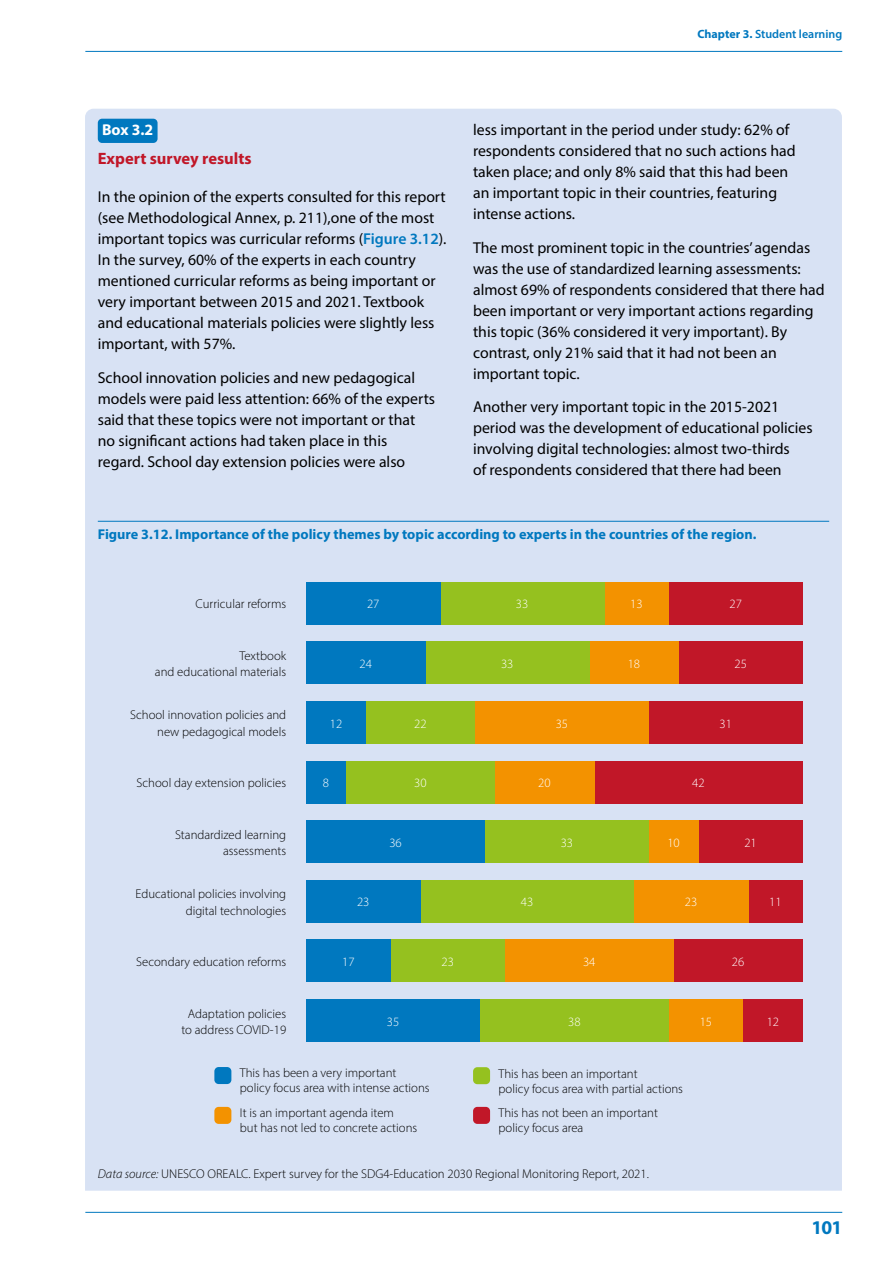
<style>
.page{position:relative;width:893px;height:1263px;background:#fff}
.page>*{position:absolute;margin:0;border:0;box-sizing:border-box;transform-origin:0 0}
.t1{font:700 19.5px "Myriad Pro";color:#0078bf}
.uns-box-title{font:700 16.5px "Myriad Pro";color:#c11728}
.uns-box-text{font:15.75px/21px "Myriad Pro";color:#000}
.uns-box-label{font:700 15.75px "Myriad Pro";color:#fff}
.Chart_Heading{font:700 14.25px "Myriad Pro";color:#0078bf}
.Chart_Text{font:300 12.75px/16.5px "Myriad Pro";color:#000;text-align:right}
.uns-chart-text-alt{font:300 12.75px "Myriad Pro";color:#000}
.Chart_Text-2{font:300 12.75px "Myriad Pro";color:#fff}
.t2{font:600 12px "Myriad Pro";color:#0078bf}
.s1{font-weight:700}
.s2{font-weight:600;color:#0078bf}
.s3{font-style:italic}
</style>
<div class="page">
<hr style="left:85px;top:51px;width:757px;height:1px;background:#0078bf">
<hr style="left:85px;top:1212px;width:757px;height:1px;background:#0078bf">
<div style="left:85px;top:491px;width:757px;height:700px;background:#d8e2f4"></div>
<div style="left:85px;top:109px;width:757px;height:388px;background:#d8e2f4;border-radius:9px"></div>
<div style="left:98px;top:119px;width:60px;height:24px;background:#0078bf;border-radius:4px"></div>
<div style="left:214px;top:1067px;width:17px;height:17px;background:#0078bf;border-radius:4px"></div>
<div style="left:473px;top:1067px;width:17px;height:17px;background:#95c11f;border-radius:4px"></div>
<div style="left:214px;top:1107px;width:17px;height:17px;background:#f39200;border-radius:4px"></div>
<div style="left:473px;top:1107px;width:17px;height:17px;background:#c11728;border-radius:4px"></div>
<hr style="left:98px;top:521px;width:731px;height:1px;background:#0078bf">
<div style="left:669px;top:582px;width:134px;height:42px;background:#c11728"></div>
<div style="left:678px;top:641px;width:125px;height:43px;background:#c11728"></div>
<div style="left:649px;top:701px;width:154px;height:43px;background:#c11728"></div>
<div style="left:594px;top:761px;width:209px;height:42px;background:#c11728"></div>
<div style="left:698px;top:820px;width:105px;height:43px;background:#c11728"></div>
<div style="left:748px;top:880px;width:55px;height:42px;background:#c11728"></div>
<div style="left:673px;top:939px;width:130px;height:43px;background:#c11728"></div>
<div style="left:743px;top:999px;width:60px;height:43px;background:#c11728"></div>
<div style="left:604px;top:582px;width:65px;height:42px;background:#f39200"></div>
<div style="left:589px;top:641px;width:90px;height:43px;background:#f39200"></div>
<div style="left:475px;top:701px;width:174px;height:43px;background:#f39200"></div>
<div style="left:495px;top:761px;width:99px;height:42px;background:#f39200"></div>
<div style="left:649px;top:820px;width:50px;height:43px;background:#f39200"></div>
<div style="left:634px;top:880px;width:114px;height:42px;background:#f39200"></div>
<div style="left:505px;top:939px;width:169px;height:43px;background:#f39200"></div>
<div style="left:669px;top:999px;width:74px;height:43px;background:#f39200"></div>
<div style="left:440px;top:582px;width:164px;height:42px;background:#95c11f"></div>
<div style="left:425px;top:641px;width:164px;height:43px;background:#95c11f"></div>
<div style="left:366px;top:701px;width:109px;height:43px;background:#95c11f"></div>
<div style="left:346px;top:761px;width:149px;height:42px;background:#95c11f"></div>
<div style="left:485px;top:820px;width:164px;height:43px;background:#95c11f"></div>
<div style="left:420px;top:880px;width:214px;height:42px;background:#95c11f"></div>
<div style="left:390px;top:939px;width:115px;height:43px;background:#95c11f"></div>
<div style="left:480px;top:999px;width:189px;height:43px;background:#95c11f"></div>
<div style="left:306px;top:582px;width:134px;height:42px;background:#0078bf"></div>
<div style="left:306px;top:641px;width:119px;height:43px;background:#0078bf"></div>
<div style="left:306px;top:701px;width:60px;height:43px;background:#0078bf"></div>
<div style="left:306px;top:761px;width:40px;height:42px;background:#0078bf"></div>
<div style="left:306px;top:820px;width:179px;height:43px;background:#0078bf"></div>
<div style="left:306px;top:880px;width:114px;height:42px;background:#0078bf"></div>
<div style="left:306px;top:939px;width:85px;height:43px;background:#0078bf"></div>
<div style="left:306px;top:999px;width:174px;height:43px;background:#0078bf"></div>
<p class="t2" style="left:697px;top:27px;width:146px"><span class="s1">Chapter 3.</span> Student learning</p>
<p class="uns-box-label" style="left:102px;top:119px;width:53px">Box 3.2</p>
<p class="uns-box-title" style="left:98px;top:148px;width:155px">Expert survey results</p>
<p class="uns-box-text" style="left:98px;top:186px;width:350px">In the opinion of the experts consulted for this report (see Methodological Annex, p. 211),one of the most important topics was curricular reforms (<span class="s2">Figure 3.12</span>).<br>In the survey, 60% of the experts in each country mentioned curricular reforms as being important or very important between 2015 and 2021. Textbook and educational materials policies were slightly less important, with 57%.</p>
<p class="uns-box-text" style="left:98px;top:367px;width:339px">School innovation policies and new pedagogical models were paid less attention: 66% of the experts said that these topics were not important or that no significant actions had taken place in this regard. School day extension policies were also</p>
<p class="uns-box-text" style="left:473px;top:119px;width:324px">less important in the period under study: 62% of respondents considered that no such actions had taken place; and only 8% said that this had been an important topic in their countries, featuring intense actions.</p>
<p class="uns-box-text" style="left:473px;top:236px;width:353px">The most prominent topic in the countries’ agendas was the use of standardized learning assessments: almost 69% of respondents considered that there had been important or very important actions regarding this topic (36% considered it very important). By contrast, only 21% said that it had not been an important topic.</p>
<p class="uns-box-text" style="left:473px;top:396px;width:341px">Another very important topic in the 2015-2021 period was the development of educational policies involving digital technologies: almost two-thirds<br>of respondents considered that there had been</p>
<p class="Chart_Heading" style="left:98px;top:524px;width:660px">Figure 3.12. Importance of the policy themes by topic according to experts in the countries of the region.</p>
<p class="Chart_Text" style="left:196px;top:595px;width:92px">Curricular reforms</p>
<p class="Chart_Text-2" style="left:367px;top:596px;width:14px">27</p>
<p class="Chart_Text-2" style="left:516px;top:596px;width:14px">33</p>
<p class="Chart_Text-2" style="left:630px;top:596px;width:14px">13</p>
<p class="Chart_Text-2" style="left:729px;top:596px;width:14px">27</p>
<p class="Chart_Text" style="left:155px;top:647px;width:133px">Textbook<br>and educational materials</p>
<p class="Chart_Text" style="left:130px;top:707px;width:158px">School innovation policies and new pedagogical models</p>
<p class="Chart_Text" style="left:137px;top:775px;width:151px">School day extension policies</p>
<p class="Chart_Text" style="left:175px;top:826px;width:113px">Standardized learning assessments</p>
<p class="Chart_Text" style="left:136px;top:886px;width:152px">Educational policies involving digital technologies</p>
<p class="Chart_Text" style="left:136px;top:954px;width:151px">Secondary education reforms</p>
<p class="Chart_Text" style="left:181px;top:1005px;width:106px;text-align:center">Adaptation policies to address COVID-19</p>
<p class="Chart_Text" style="left:240px;top:1065px;width:191px;line-height:15px;text-align:left">This has been a very important policy focus area with intense actions</p>
<p class="Chart_Text" style="left:499px;top:1065px;width:186px;line-height:15px;text-align:left">This has been an important<br>policy focus area with partial actions</p>
<p class="Chart_Text" style="left:240px;top:1105px;width:179px;line-height:15px;text-align:left">It is an important agenda item<br>but has not led to concrete actions</p>
<p class="Chart_Text" style="left:499px;top:1105px;width:161px;line-height:15px;text-align:left">This has not been an important policy focus area</p>
<p class="Chart_Text-2" style="left:360px;top:656px;width:14px">24</p>
<p class="Chart_Text-2" style="left:501px;top:656px;width:14px">33</p>
<p class="Chart_Text-2" style="left:628px;top:656px;width:14px">18</p>
<p class="Chart_Text-2" style="left:330px;top:715px;width:14px">12</p>
<p class="Chart_Text-2" style="left:414px;top:715px;width:14px">22</p>
<p class="Chart_Text-2" style="left:556px;top:715px;width:14px">35</p>
<p class="Chart_Text-2" style="left:323px;top:775px;width:8px">8</p>
<p class="Chart_Text-2" style="left:414px;top:775px;width:14px">30</p>
<p class="Chart_Text-2" style="left:538px;top:775px;width:14px">20</p>
<p class="Chart_Text-2" style="left:692px;top:775px;width:14px">42</p>
<p class="Chart_Text-2" style="left:389px;top:835px;width:14px">36</p>
<p class="Chart_Text-2" style="left:561px;top:835px;width:14px">33</p>
<p class="Chart_Text-2" style="left:667px;top:835px;width:14px">10</p>
<p class="Chart_Text-2" style="left:357px;top:894px;width:14px">23</p>
<p class="Chart_Text-2" style="left:521px;top:894px;width:14px">43</p>
<p class="Chart_Text-2" style="left:685px;top:894px;width:14px">23</p>
<p class="Chart_Text-2" style="left:441px;top:954px;width:14px">23</p>
<p class="Chart_Text-2" style="left:583px;top:954px;width:14px">34</p>
<p class="Chart_Text-2" style="left:342px;top:954px;width:14px">17</p>
<p class="Chart_Text-2" style="left:387px;top:1014px;width:14px">35</p>
<p class="Chart_Text-2" style="left:568px;top:1014px;width:14px">38</p>
<p class="Chart_Text-2" style="left:700px;top:1014px;width:14px">15</p>
<p class="Chart_Text-2" style="left:734px;top:656px;width:14px">25</p>
<p class="Chart_Text-2" style="left:720px;top:715px;width:14px">31</p>
<p class="Chart_Text-2" style="left:744px;top:835px;width:14px">21</p>
<p class="Chart_Text-2" style="left:732px;top:954px;width:14px">26</p>
<p class="Chart_Text-2" style="left:769px;top:894px;width:14px">11</p>
<p class="Chart_Text-2" style="left:767px;top:1014px;width:14px">12</p>
<p class="uns-chart-text-alt" style="left:98px;top:1166px;width:553px"><span class="s3">Data source:</span> UNESCO OREALC. Expert survey for the SDG4-Education 2030 Regional Monitoring Report, 2021.</p>
<p class="t1" style="left:811px;top:1215px;width:32px">101</p>
</div>
